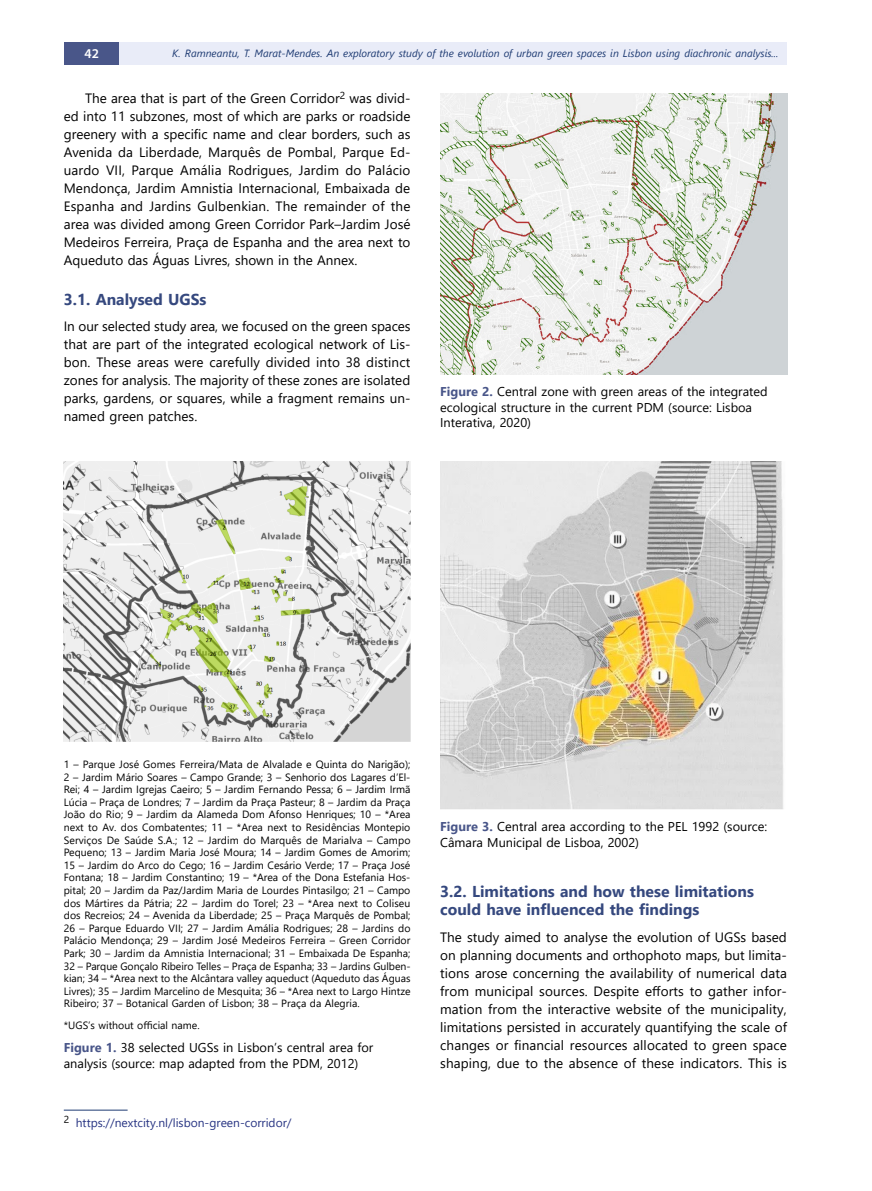
<style>
.page{position:relative;width:872px;height:1191px;background:#fff}
.page>*{position:absolute;margin:0;border:0;box-sizing:border-box;transform-origin:0 0}
.t1{font:700 15.75px/18px "Segoe UI";color:#35487e}
.t2{font:13.5px/18px "Segoe UI";color:#000;text-align:justify}
.t3{font:600 13.5px "Myriad Pro";color:#fff}
.t4{font:12.75px/15.3px "Segoe UI";color:#000}
.t5{font:12px "Segoe UI";color:#283583}
.t6{font:10.5px/12.6px "Segoe UI";color:#000;text-align:justify}
.t7{font:italic 10.5px "Segoe UI";color:#1e3b73}
.s1{font-weight:700;color:#495689}
</style>
<div class="page">
<div style="left:64px;top:43px;width:55px;height:22px;background:#495689"></div>
<div style="left:119px;top:43px;width:668px;height:22px;background:#e9ecf8"></div>
<hr style="left:64px;top:1109px;width:64px;height:1px;background:#1e3b73">
<img style="left:64px;top:461px;width:346px;height:280px">
<img style="left:440px;top:461px;width:344px;height:348px">
<img style="left:440px;top:94px;width:347px;height:280px">
<p class="t3" style="left:84px;top:45px;width:16px">42</p>
<p class="t7" style="left:172px;top:43px;width:607px">K. Ramneantu, T. Marat-Mendes. An exploratory study of the evolution of urban green spaces in Lisbon using diachronic analysis...</p>
<p class="t2" style="left:64px;top:88px;width:348px;text-indent:21px">The area that is part of the Green Corridor<sup>2</sup> was divid&shy;ed into 11 subzones, most of which are parks or roadside greenery with a specific name and clear borders, such as Avenida da Liberdade, Marquês de Pombal, Parque Ed&shy;uardo VII, Parque Amália Rodrigues, Jardim do Palácio Mendonça, Jardim Amnistia Internacional, Embaixada de Espanha and Jardins Gulbenkian. The remainder of the area was divided among Green Corridor Park–Jardim José Medeiros Ferreira, Praça de Espanha and the area next to Aqueduto das Águas Livres, shown in the Annex.</p>
<h1 class="t1" style="left:64px;top:289px;width:144px">3.1. Analysed UGSs</h1>
<p class="t2" style="left:64px;top:316px;width:348px">In our selected study area, we focused on the green spaces that are part of the integrated ecological network of Lis&shy;bon. These areas were carefully divided into 38 distinct zones for analysis. The majority of these zones are isolated parks, gardens, or squares, while a fragment remains un&shy;named green patches.</p>
<p class="t4" style="left:440px;top:383px;width:329px"><span class="s1">Figure 2.</span> Central zone with green areas of the integrated ecological structure in the current PDM (source: Lisboa<br>Interativa, 2020)</p>
<p class="t6" style="left:64px;top:757px;width:348px">1 – Parque José Gomes Ferreira/Mata de Alvalade e Quinta do Narigão); 2 – Jardim Mário Soares – Campo Grande; 3 – Senhorio dos Lagares d’El-Rei; 4 – Jardim Igrejas Caeiro; 5 – Jardim Fernando Pessa; 6 – Jardim Irmã Lúcia – Praça de Londres; 7 – Jardim da Praça Pasteur; 8 – Jardim da Praça João do Rio; 9 – Jardim da Alameda Dom Afonso Henriques; 10 – *Area next to Av. dos Combatentes; 11 – *Area next to Residências Montepio Serviços De Saúde S.A.; 12 – Jardim do Marquês de Marialva – Campo Pequeno; 13 – Jardim Maria José Moura; 14 – Jardim Gomes de Amorim; 15 – Jardim do Arco do Cego; 16 – Jardim Cesário Verde; 17 – Praça José Fontana; 18 – Jardim Constantino; 19 – *Area of the Dona Estefania Hos&shy;pital; 20 – Jardim da Paz/Jardim Maria de Lourdes Pintasilgo; 21 – Campo dos Mártires da Pátria; 22 – Jardim do Torel; 23 – *Area next to Coliseu dos Recreios; 24 – Avenida da Liberdade; 25 – Praça Marquês de Pombal; 26 – Parque Eduardo VII; 27 – Jardim Amália Rodrigues; 28 – Jardins do Palácio Mendonça; 29 – Jardim José Medeiros Ferreira – Green Corridor Park; 30 – Jardim da Amnistia Internacional; 31 – Embaixada De Espanha; 32 – Parque Gonçalo Ribeiro Telles – Praça de Espanha; 33 – Jardins Gulben&shy;kian; 34 – *Area next to the Alcântara valley aqueduct (Aqueduto das Águas Livres); 35 – Jardim Marcelino de Mesquita; 36 – *Area next to Largo Hintze Ribeiro; 37 – Botanical Garden of Lisbon; 38 – Praça da Alegria.</p>
<p class="t6" style="left:64px;top:1017px;width:137px">*UGS’s without official name.</p>
<p class="t4" style="left:64px;top:1039px;width:311px"><span class="s1">Figure 1.</span> 38 selected UGSs in Lisbon’s central area for analysis (source: map adapted from the PDM, 2012)</p>
<p class="t5" style="left:64px;top:1111px;width:229px"><sup>2</sup> https://nextcity.nl/lisbon-green-corridor/</p>
<p class="t4" style="left:440px;top:818px;width:328px"><span class="s1">Figure 3.</span> Central area according to the PEL 1992 (source:<br>Câmara Municipal de Lisboa, 2002)</p>
<h1 class="t1" style="left:440px;top:881px;width:315px">3.2. Limitations and how these limitations could have influenced the findings</h1>
<p class="t2" style="left:440px;top:926px;width:348px">The study aimed to analyse the evolution of UGSs based on planning documents and orthophoto maps, but limita&shy;tions arose concerning the availability of numerical data from municipal sources. Despite efforts to gather infor&shy;mation from the interactive website of the municipality, limitations persisted in accurately quantifying the scale of changes or financial resources allocated to green space shaping, due to the absence of these indicators. This is</p>
</div>
